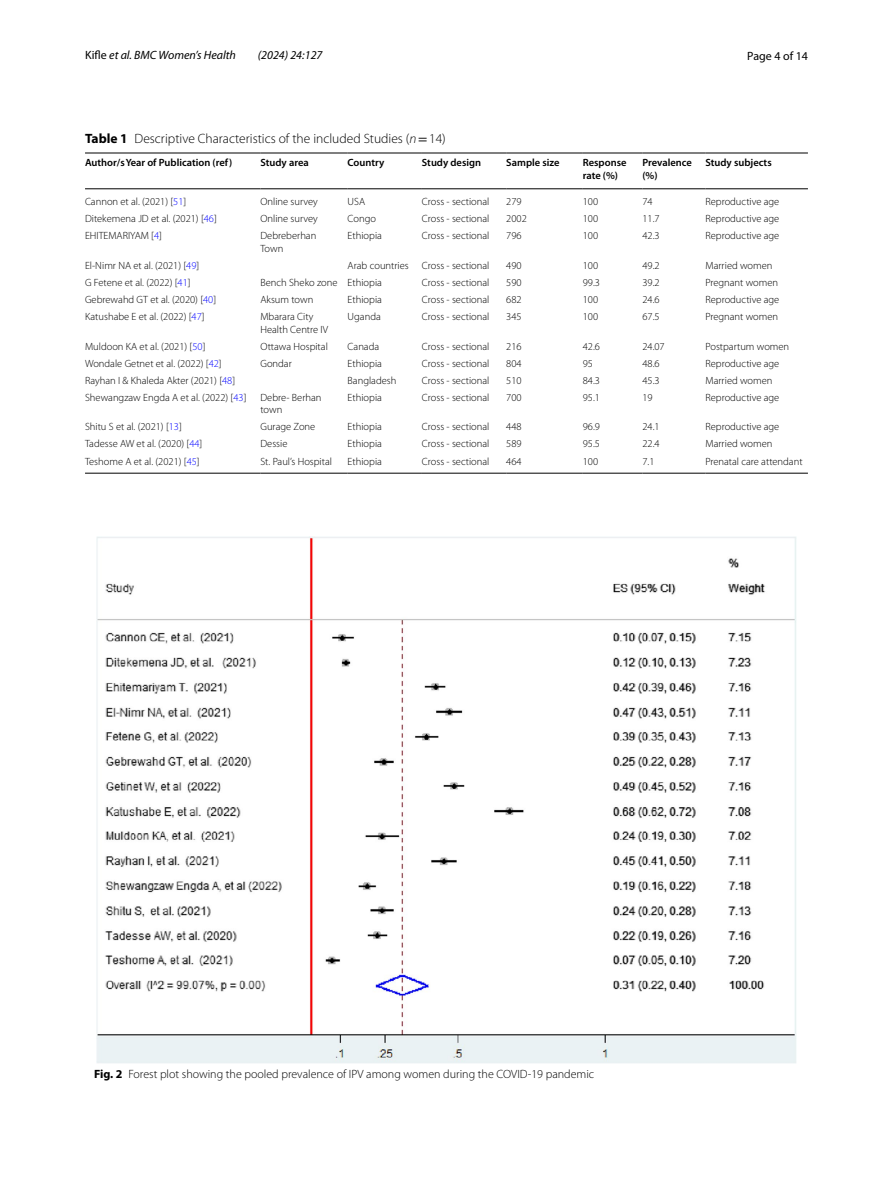
<style>
.page{position:relative;width:893px;height:1187px;background:#fff}
.page>*{position:absolute;margin:0;border:0;box-sizing:border-box;transform-origin:0 0}
.t1{font:300 13.5px "Myriad Pro";color:#000}
.t2{font:300 12px "Myriad Pro";color:#000}
.t3{font:italic 12px "Myriad Pro";color:#000}
.t4{font:12px "Myriad Pro";color:#000}
.t5{font:300 10.5px/12.8px "Myriad Pro";color:#000}
.t6{font:600 10.5px/12.8px "Myriad Pro";color:#000}
.s1{font-style:normal}
.s2{font-weight:700}
.s3{font-style:italic}
.s4{font-family:"STIX";font-weight:400}
.s5{color:#00f}
</style>
<div class="page">
<hr style="left:85px;top:153px;width:175px;height:1px;background:#000">
<hr style="left:85px;top:188px;width:175px;height:1px;background:#000">
<hr style="left:260px;top:153px;width:88px;height:1px;background:#000">
<hr style="left:260px;top:188px;width:88px;height:1px;background:#000">
<hr style="left:348px;top:153px;width:74px;height:1px;background:#000">
<hr style="left:348px;top:188px;width:74px;height:1px;background:#000">
<hr style="left:422px;top:153px;width:84px;height:1px;background:#000">
<hr style="left:422px;top:188px;width:84px;height:1px;background:#000">
<hr style="left:506px;top:153px;width:77px;height:1px;background:#000">
<hr style="left:506px;top:188px;width:77px;height:1px;background:#000">
<hr style="left:583px;top:153px;width:59px;height:1px;background:#000">
<hr style="left:583px;top:188px;width:59px;height:1px;background:#000">
<hr style="left:642px;top:153px;width:63px;height:1px;background:#000">
<hr style="left:642px;top:188px;width:63px;height:1px;background:#000">
<hr style="left:705px;top:153px;width:103px;height:1px;background:#000">
<hr style="left:705px;top:188px;width:103px;height:1px;background:#000">
<hr style="left:85px;top:473px;width:175px;height:1px;background:#000">
<hr style="left:260px;top:473px;width:88px;height:1px;background:#000">
<hr style="left:348px;top:473px;width:74px;height:1px;background:#000">
<hr style="left:422px;top:473px;width:84px;height:1px;background:#000">
<hr style="left:506px;top:473px;width:77px;height:1px;background:#000">
<hr style="left:583px;top:473px;width:59px;height:1px;background:#000">
<hr style="left:642px;top:473px;width:63px;height:1px;background:#000">
<hr style="left:705px;top:473px;width:103px;height:1px;background:#000">
<img style="left:96px;top:536px;width:701px;height:527px">
<p class="t3" style="left:85px;top:48px;width:152px"><span class="s1">Kifle</span> et al. BMC Women’s Health</p>
<p class="t3" style="left:258px;top:48px;width:66px">(2024) 24:127</p>
<p class="t4" style="left:747px;top:48px;width:62px">Page 4 of 14</p>
<p class="t1" style="left:85px;top:131px;width:362px"><span class="s2">Table 1</span> Descriptive Characteristics of the included Studies (<span class="s3">n</span><span class="s4">=</span>14)</p>
<p class="t6" style="left:85px;top:156px;width:149px">Author/sYear of Publication (ref)</p>
<p class="t6" style="left:260px;top:156px;width:50px">Study area</p>
<p class="t6" style="left:348px;top:156px;width:38px">Country</p>
<p class="t6" style="left:422px;top:156px;width:61px">Study design</p>
<p class="t6" style="left:506px;top:156px;width:55px">Sample size</p>
<p class="t6" style="left:583px;top:156px;width:45px">Response rate (%)</p>
<p class="t6" style="left:642px;top:156px;width:51px">Prevalence (%)</p>
<p class="t6" style="left:705px;top:156px;width:68px">Study subjects</p>
<p class="t5" style="left:85px;top:195px;width:103px">Cannon et al. (2021) [<span class="s5">51</span>]</p>
<p class="t5" style="left:260px;top:195px;width:59px">Online survey</p>
<p class="t5" style="left:348px;top:195px;width:19px">USA</p>
<p class="t5" style="left:422px;top:195px;width:69px">Cross - sectional</p>
<p class="t5" style="left:506px;top:195px;width:17px">279</p>
<p class="t5" style="left:583px;top:195px;width:17px">100</p>
<p class="t5" style="left:642px;top:195px;width:12px">74</p>
<p class="t5" style="left:705px;top:195px;width:75px">Reproductive age</p>
<p class="t5" style="left:85px;top:212px;width:133px">Ditekemena JD et al. (2021) [<span class="s5">46</span>]</p>
<p class="t5" style="left:260px;top:212px;width:59px">Online survey</p>
<p class="t5" style="left:348px;top:212px;width:30px">Congo</p>
<p class="t5" style="left:422px;top:212px;width:69px">Cross - sectional</p>
<p class="t5" style="left:506px;top:212px;width:22px">2002</p>
<p class="t5" style="left:583px;top:212px;width:17px">100</p>
<p class="t5" style="left:642px;top:212px;width:19px">11.7</p>
<p class="t5" style="left:705px;top:212px;width:75px">Reproductive age</p>
<p class="t5" style="left:85px;top:229px;width:78px">EHITEMARIYAM [<span class="s5">4</span>]</p>
<p class="t5" style="left:260px;top:229px;width:57px">Debreberhan<br>Town</p>
<p class="t5" style="left:348px;top:229px;width:36px">Ethiopia</p>
<p class="t5" style="left:422px;top:229px;width:69px">Cross - sectional</p>
<p class="t5" style="left:506px;top:229px;width:17px">796</p>
<p class="t5" style="left:583px;top:229px;width:17px">100</p>
<p class="t5" style="left:642px;top:229px;width:19px">42.3</p>
<p class="t5" style="left:705px;top:229px;width:75px">Reproductive age</p>
<p class="t5" style="left:85px;top:259px;width:116px">El-Nimr NA et al. (2021) [<span class="s5">49</span>]</p>
<p class="t5" style="left:348px;top:259px;width:143px">Arab countries Cross - sectional</p>
<p class="t5" style="left:506px;top:259px;width:17px">490</p>
<p class="t5" style="left:583px;top:259px;width:17px">100</p>
<p class="t5" style="left:642px;top:259px;width:19px">49.2</p>
<p class="t5" style="left:705px;top:259px;width:69px">Married women</p>
<p class="t5" style="left:85px;top:276px;width:107px">G Fetene et al. (2022) [<span class="s5">41</span>]</p>
<p class="t5" style="left:260px;top:276px;width:123px">Bench Sheko zone Ethiopia</p>
<p class="t5" style="left:422px;top:276px;width:69px">Cross - sectional</p>
<p class="t5" style="left:506px;top:276px;width:17px">590</p>
<p class="t5" style="left:583px;top:276px;width:19px">99.3</p>
<p class="t5" style="left:642px;top:276px;width:19px">39.2</p>
<p class="t5" style="left:705px;top:276px;width:74px">Pregnant women</p>
<p class="t5" style="left:85px;top:293px;width:133px">Gebrewahd GT et al. (2020) [<span class="s5">40</span>]</p>
<p class="t5" style="left:260px;top:293px;width:54px">Aksum town</p>
<p class="t5" style="left:348px;top:293px;width:36px">Ethiopia</p>
<p class="t5" style="left:422px;top:293px;width:69px">Cross - sectional</p>
<p class="t5" style="left:506px;top:293px;width:17px">682</p>
<p class="t5" style="left:583px;top:293px;width:17px">100</p>
<p class="t5" style="left:642px;top:293px;width:19px">24.6</p>
<p class="t5" style="left:705px;top:293px;width:75px">Reproductive age</p>
<p class="t5" style="left:85px;top:310px;width:121px">Katushabe E et al. (2022) [<span class="s5">47</span>]</p>
<p class="t5" style="left:260px;top:310px;width:69px">Mbarara City<br>Health Centre IV</p>
<p class="t5" style="left:348px;top:310px;width:35px">Uganda</p>
<p class="t5" style="left:422px;top:310px;width:69px">Cross - sectional</p>
<p class="t5" style="left:506px;top:310px;width:17px">345</p>
<p class="t5" style="left:583px;top:310px;width:17px">100</p>
<p class="t5" style="left:642px;top:310px;width:19px">67.5</p>
<p class="t5" style="left:705px;top:310px;width:74px">Pregnant women</p>
<p class="t5" style="left:85px;top:340px;width:122px">Muldoon KA et al. (2021) [<span class="s5">50</span>]</p>
<p class="t5" style="left:260px;top:340px;width:69px">Ottawa Hospital</p>
<p class="t5" style="left:348px;top:340px;width:33px">Canada</p>
<p class="t5" style="left:422px;top:340px;width:69px">Cross - sectional</p>
<p class="t5" style="left:506px;top:340px;width:17px">216</p>
<p class="t5" style="left:583px;top:340px;width:19px">42.6</p>
<p class="t5" style="left:642px;top:340px;width:24px">24.07</p>
<p class="t5" style="left:705px;top:340px;width:85px">Postpartum women</p>
<p class="t5" style="left:85px;top:357px;width:138px">Wondale Getnet et al. (2022) [<span class="s5">42</span>]</p>
<p class="t5" style="left:260px;top:357px;width:33px">Gondar</p>
<p class="t5" style="left:348px;top:357px;width:36px">Ethiopia</p>
<p class="t5" style="left:422px;top:357px;width:69px">Cross - sectional</p>
<p class="t5" style="left:506px;top:357px;width:17px">804</p>
<p class="t5" style="left:583px;top:357px;width:12px">95</p>
<p class="t5" style="left:642px;top:357px;width:19px">48.6</p>
<p class="t5" style="left:705px;top:357px;width:75px">Reproductive age</p>
<p class="t5" style="left:85px;top:374px;width:152px">Rayhan I &amp; Khaleda Akter (2021) [<span class="s5">48</span>]</p>
<p class="t5" style="left:348px;top:374px;width:50px">Bangladesh</p>
<p class="t5" style="left:422px;top:374px;width:69px">Cross - sectional</p>
<p class="t5" style="left:506px;top:374px;width:17px">510</p>
<p class="t5" style="left:583px;top:374px;width:19px">84.3</p>
<p class="t5" style="left:642px;top:374px;width:19px">45.3</p>
<p class="t5" style="left:705px;top:374px;width:69px">Married women</p>
<p class="t5" style="left:85px;top:391px;width:163px">Shewangzaw Engda A et al. (2022) [<span class="s5">43</span>]</p>
<p class="t5" style="left:260px;top:391px;width:63px">Debre- Berhan town</p>
<p class="t5" style="left:348px;top:391px;width:36px">Ethiopia</p>
<p class="t5" style="left:422px;top:391px;width:69px">Cross - sectional</p>
<p class="t5" style="left:506px;top:391px;width:17px">700</p>
<p class="t5" style="left:583px;top:391px;width:19px">95.1</p>
<p class="t5" style="left:642px;top:391px;width:12px">19</p>
<p class="t5" style="left:705px;top:391px;width:75px">Reproductive age</p>
<p class="t5" style="left:85px;top:421px;width:98px">Shitu S et al. (2021) [<span class="s5">13</span>]</p>
<p class="t5" style="left:260px;top:421px;width:56px">Gurage Zone</p>
<p class="t5" style="left:348px;top:421px;width:36px">Ethiopia</p>
<p class="t5" style="left:422px;top:421px;width:69px">Cross - sectional</p>
<p class="t5" style="left:506px;top:421px;width:17px">448</p>
<p class="t5" style="left:583px;top:421px;width:19px">96.9</p>
<p class="t5" style="left:642px;top:421px;width:19px">24.1</p>
<p class="t5" style="left:705px;top:421px;width:75px">Reproductive age</p>
<p class="t5" style="left:85px;top:438px;width:119px">Tadesse AW et al. (2020) [<span class="s5">44</span>]</p>
<p class="t5" style="left:260px;top:438px;width:29px">Dessie</p>
<p class="t5" style="left:348px;top:438px;width:36px">Ethiopia</p>
<p class="t5" style="left:422px;top:438px;width:69px">Cross - sectional</p>
<p class="t5" style="left:506px;top:438px;width:17px">589</p>
<p class="t5" style="left:583px;top:438px;width:19px">95.5</p>
<p class="t5" style="left:642px;top:438px;width:19px">22.4</p>
<p class="t5" style="left:705px;top:438px;width:69px">Married women</p>
<p class="t5" style="left:85px;top:455px;width:116px">Teshome A et al. (2021) [<span class="s5">45</span>]</p>
<p class="t5" style="left:260px;top:455px;width:73px">St. Paul’s Hospital</p>
<p class="t5" style="left:348px;top:455px;width:36px">Ethiopia</p>
<p class="t5" style="left:422px;top:455px;width:69px">Cross - sectional</p>
<p class="t5" style="left:506px;top:455px;width:17px">464</p>
<p class="t5" style="left:583px;top:455px;width:17px">100</p>
<p class="t5" style="left:642px;top:455px;width:14px">7.1</p>
<p class="t5" style="left:705px;top:455px;width:99px">Prenatal care attendant</p>
<p class="t2" style="left:94px;top:1067px;width:502px"><span class="s2">Fig. 2</span> Forest plot showing the pooled prevalence of IPV among women during the COVID-19 pandemic</p>
</div>
